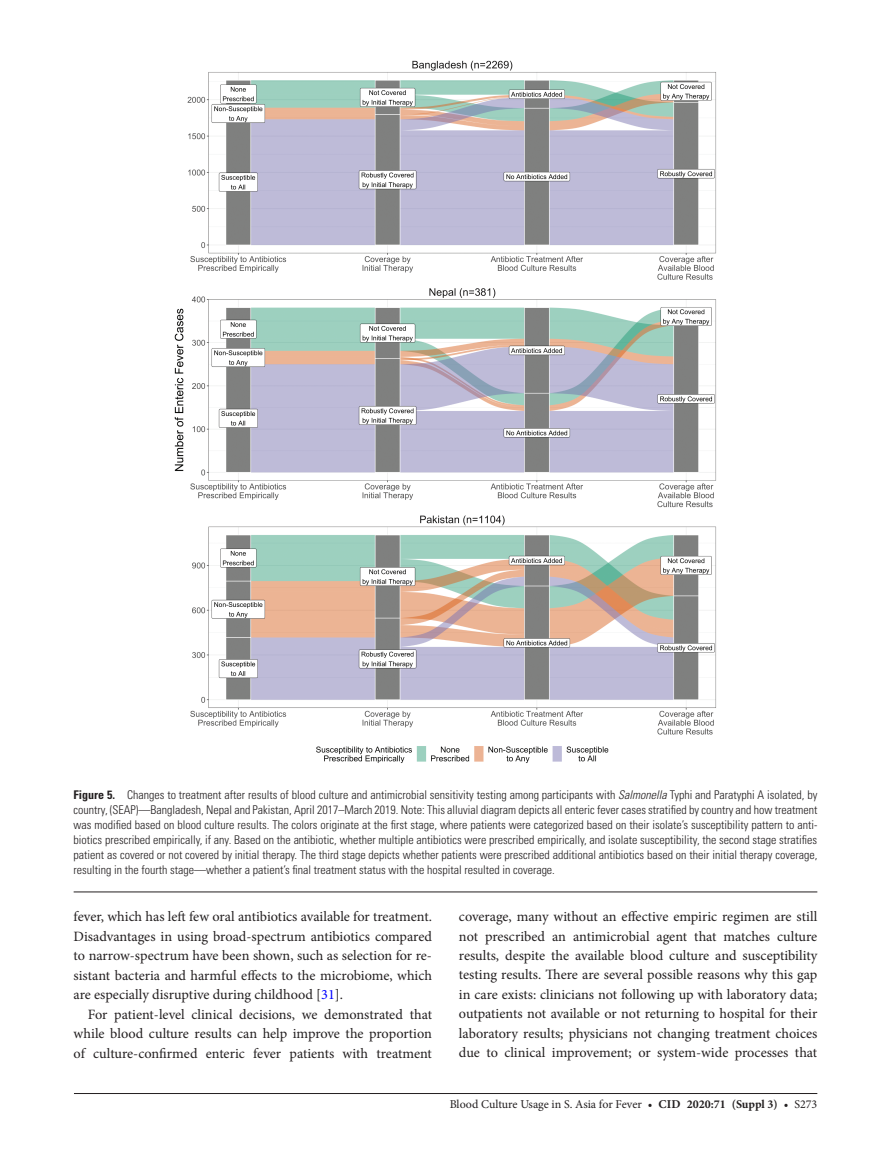
<style>
.page{position:relative;width:891px;height:1174px;background:#fff}
.page>*{position:absolute;margin:0;border:0;box-sizing:border-box;transform-origin:0 0}
.t1{font:14.25px/19.5px "Minion Pro";color:#231f20;text-align:justify}
.t2{font:300 condensed 12px/15px "Univers LT Std";color:#231f20;text-align:justify}
.t3{font:12px "Minion Pro";color:#231f20}
.s1{font-weight:700}
.s2{font-style:italic}
.s3{color:#00f}
</style>
<div class="page">
<hr style="left:74px;top:1093px;width:743px;height:1px;background:#231f20">
<hr style="left:74px;top:892px;width:743px;height:1px;background:#231f20">
<img style="left:174px;top:60px;width:542px;height:703px">
<p class="t2" style="left:74px;top:787px;width:745px"><span class="s1">Figure 5.</span> Changes to treatment after results of blood culture and antimicrobial sensitivity testing among participants with <span class="s2">Salmonella</span> Typhi and Paratyphi A isolated, by country, (SEAP)—Bangladesh, Nepal and Pakistan, April 2017–March 2019. Note: This alluvial diagram depicts all enteric fever cases stratified by country and how treatment was modified based on blood culture results. The colors originate at the first stage, where patients were categorized based on their isolate’s susceptibility pattern to anti&shy;biotics prescribed empirically, if any. Based on the antibiotic, whether multiple antibiotics were prescribed empirically, and isolate susceptibility, the second stage stratifies patient as covered or not covered by initial therapy. The third stage depicts whether patients were prescribed additional antibiotics based on their initial therapy coverage, resulting in the fourth stage—whether a patient’s final treatment status with the hospital resulted in coverage.</p>
<p class="t1" style="left:74px;top:907px;width:360px">fever, which has left few oral antibiotics available for treatment.<br>Disadvantages in using broad-spectrum antibiotics compared to narrow-spectrum have been shown, such as selection for re&shy;sistant bacteria and harmful effects to the microbiome, which are especially disruptive during childhood [<span class="s3">31</span>].</p>
<p class="t1" style="left:74px;top:1004px;width:360px;text-indent:14px">For patient-level clinical decisions, we demonstrated that while blood culture results can help improve the proportion of culture-confirmed enteric fever patients with treatment</p>
<p class="t1" style="left:459px;top:907px;width:360px">coverage, many without an effective empiric regimen are still not prescribed an antimicrobial agent that matches culture results, despite the available blood culture and susceptibility testing results. There are several possible reasons why this gap in care exists: clinicians not following up with laboratory data; outpatients not available or not returning to hospital for their laboratory results; physicians not changing treatment choices due to clinical improvement; or system-wide processes that</p>
<p class="t3" style="left:450px;top:1096px;width:369px">Blood Culture Usage in S. Asia for Fever • <span class="s1">cid 2020:71 (Suppl 3)</span> • S273</p>
</div>
